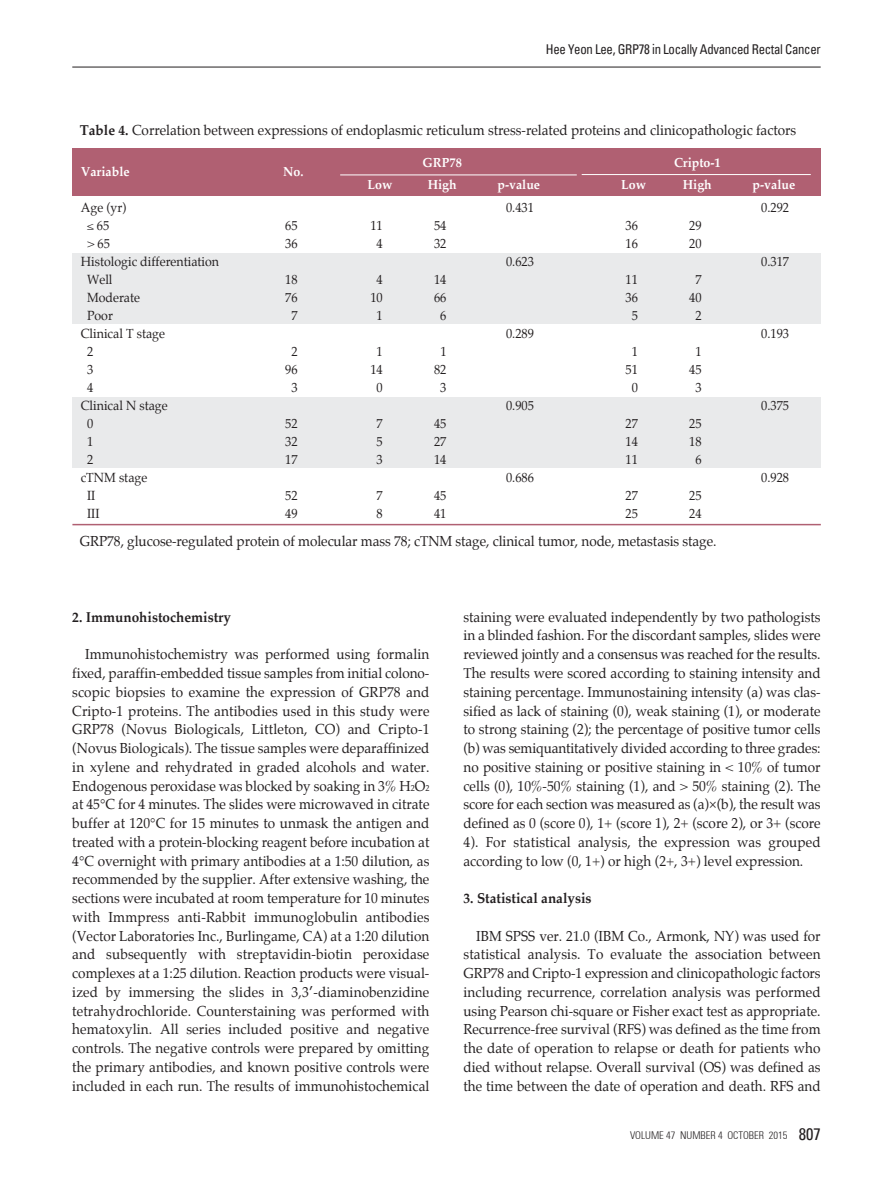
<style>
.page{position:relative;width:893px;height:1191px;background:#fff}
.page>*{position:absolute;margin:0;border:0;box-sizing:border-box;transform-origin:0 0}
.t1{font:14.25px/18.8px "Palatino";color:#231f20;text-align:justify;scale:.95 1}
.t2{font:700 14.25px "Palatino";color:#231f20;scale:.95 1}
.t3{font:condensed 13.5px "Univers";letter-spacing:-.025em;color:#231f20;scale:.95 1}
.t4{font:13.05px "Palatino";color:#231f20;scale:.95 1}
.t5{font:700 13.05px "Palatino";color:#fff;scale:.95 1}
.t6{font:300 condensed 10.5px "Univers";color:#231f20}
.s1{font-weight:700}
.s2{font-size:8.55px}
.s3{font-family:"Lucida Grande"}
.s4{font-weight:400;font-size:16.5px}
</style>
<div class="page">
<hr style="left:72px;top:67px;width:749px;height:1px;background:#231f20">
<div style="left:72px;top:148px;width:749px;height:48px;background:#b06072"></div>
<div style="left:72px;top:253px;width:749px;height:71px;background:#e9eaeb"></div>
<div style="left:72px;top:397px;width:749px;height:71px;background:#e9eaeb"></div>
<hr style="left:340px;top:174px;width:237px;height:1px;background:#fff">
<hr style="left:72px;top:524px;width:749px;height:1px;background:#b06072">
<hr style="left:582px;top:174px;width:229px;height:1px;background:#fff">
<p class="t3" style="left:546px;top:41px;width:291px">Hee Yeon Lee, GRP78 in Locally Advanced Rectal Cancer</p>
<p class="t1" style="left:80px;top:122px;width:756px"><span class="s1">Table 4.</span> Correlation between expressions of endoplasmic reticulum stress-related proteins and clinicopathologic factors</p>
<p class="t5" style="left:81px;top:165px;width:53px">Variable</p>
<p class="t5" style="left:283px;top:165px;width:23px">No.</p>
<p class="t5" style="left:423px;top:156px;width:43px">GRP78</p>
<p class="t5" style="left:674px;top:156px;width:51px">Cripto-1</p>
<p class="t5" style="left:368px;top:179px;width:28px">Low</p>
<p class="t5" style="left:428px;top:179px;width:32px">High</p>
<p class="t5" style="left:497px;top:179px;width:46px">p-value</p>
<p class="t5" style="left:621px;top:179px;width:28px">Low</p>
<p class="t5" style="left:683px;top:179px;width:32px">High</p>
<p class="t5" style="left:753px;top:179px;width:46px">p-value</p>
<p class="t4" style="left:81px;top:201px;width:50px">Age (yr)</p>
<p class="t4" style="left:506px;top:201px;width:31px">0.431</p>
<p class="t4" style="left:761px;top:201px;width:31px">0.292</p>
<p class="t4" style="left:87px;top:219px;width:25px">" 65</p>
<p class="t4" style="left:285px;top:219px;width:15px">65</p>
<p class="t4" style="left:370px;top:219px;width:15px">11</p>
<p class="t4" style="left:434px;top:219px;width:15px">54</p>
<p class="t4" style="left:625px;top:219px;width:15px">36</p>
<p class="t4" style="left:689px;top:219px;width:15px">29</p>
<p class="t4" style="left:87px;top:237px;width:26px">&gt; 65</p>
<p class="t4" style="left:285px;top:237px;width:15px">36</p>
<p class="t4" style="left:377px;top:237px;width:8px">4</p>
<p class="t4" style="left:434px;top:237px;width:15px">32</p>
<p class="t4" style="left:625px;top:237px;width:15px">16</p>
<p class="t4" style="left:689px;top:237px;width:15px">20</p>
<p class="t4" style="left:81px;top:255px;width:147px">Histologic differentiation</p>
<p class="t4" style="left:506px;top:255px;width:31px">0.623</p>
<p class="t4" style="left:761px;top:255px;width:31px">0.317</p>
<p class="t4" style="left:87px;top:273px;width:28px">Well</p>
<p class="t4" style="left:285px;top:273px;width:15px">18</p>
<p class="t4" style="left:377px;top:273px;width:8px">4</p>
<p class="t4" style="left:434px;top:273px;width:15px">14</p>
<p class="t4" style="left:625px;top:273px;width:15px">11</p>
<p class="t4" style="left:695px;top:273px;width:8px">7</p>
<p class="t4" style="left:87px;top:291px;width:57px">Moderate</p>
<p class="t4" style="left:285px;top:291px;width:15px">76</p>
<p class="t4" style="left:370px;top:291px;width:15px">10</p>
<p class="t4" style="left:434px;top:291px;width:15px">66</p>
<p class="t4" style="left:625px;top:291px;width:15px">36</p>
<p class="t4" style="left:689px;top:291px;width:15px">40</p>
<p class="t4" style="left:87px;top:309px;width:29px">Poor</p>
<p class="t4" style="left:291px;top:309px;width:8px">7</p>
<p class="t4" style="left:377px;top:309px;width:8px">1</p>
<p class="t4" style="left:440px;top:309px;width:8px">6</p>
<p class="t4" style="left:632px;top:309px;width:8px">5</p>
<p class="t4" style="left:695px;top:309px;width:8px">2</p>
<p class="t4" style="left:81px;top:327px;width:90px">Clinical T stage</p>
<p class="t4" style="left:506px;top:327px;width:31px">0.289</p>
<p class="t4" style="left:761px;top:327px;width:31px">0.193</p>
<p class="t4" style="left:87px;top:345px;width:8px">2</p>
<p class="t4" style="left:291px;top:345px;width:8px">2</p>
<p class="t4" style="left:377px;top:345px;width:8px">1</p>
<p class="t4" style="left:440px;top:345px;width:8px">1</p>
<p class="t4" style="left:632px;top:345px;width:8px">1</p>
<p class="t4" style="left:695px;top:345px;width:8px">1</p>
<p class="t4" style="left:87px;top:363px;width:8px">3</p>
<p class="t4" style="left:285px;top:363px;width:15px">96</p>
<p class="t4" style="left:370px;top:363px;width:15px">14</p>
<p class="t4" style="left:434px;top:363px;width:15px">82</p>
<p class="t4" style="left:625px;top:363px;width:15px">51</p>
<p class="t4" style="left:689px;top:363px;width:15px">45</p>
<p class="t4" style="left:87px;top:381px;width:8px">4</p>
<p class="t4" style="left:291px;top:381px;width:8px">3</p>
<p class="t4" style="left:377px;top:381px;width:8px">0</p>
<p class="t4" style="left:440px;top:381px;width:8px">3</p>
<p class="t4" style="left:632px;top:381px;width:8px">0</p>
<p class="t4" style="left:695px;top:381px;width:8px">3</p>
<p class="t4" style="left:81px;top:399px;width:93px">Clinical N stage</p>
<p class="t4" style="left:506px;top:399px;width:31px">0.905</p>
<p class="t4" style="left:761px;top:399px;width:31px">0.375</p>
<p class="t4" style="left:87px;top:417px;width:8px">0</p>
<p class="t4" style="left:285px;top:417px;width:15px">52</p>
<p class="t4" style="left:377px;top:417px;width:8px">7</p>
<p class="t4" style="left:434px;top:417px;width:15px">45</p>
<p class="t4" style="left:625px;top:417px;width:15px">27</p>
<p class="t4" style="left:689px;top:417px;width:15px">25</p>
<p class="t4" style="left:87px;top:435px;width:8px">1</p>
<p class="t4" style="left:285px;top:435px;width:15px">32</p>
<p class="t4" style="left:377px;top:435px;width:8px">5</p>
<p class="t4" style="left:434px;top:435px;width:15px">27</p>
<p class="t4" style="left:625px;top:435px;width:15px">14</p>
<p class="t4" style="left:689px;top:435px;width:15px">18</p>
<p class="t4" style="left:87px;top:453px;width:8px">2</p>
<p class="t4" style="left:285px;top:453px;width:15px">17</p>
<p class="t4" style="left:377px;top:453px;width:8px">3</p>
<p class="t4" style="left:434px;top:453px;width:15px">14</p>
<p class="t4" style="left:625px;top:453px;width:15px">11</p>
<p class="t4" style="left:695px;top:453px;width:8px">6</p>
<p class="t4" style="left:81px;top:471px;width:72px">cTNM stage</p>
<p class="t4" style="left:506px;top:471px;width:31px">0.686</p>
<p class="t4" style="left:761px;top:471px;width:31px">0.928</p>
<p class="t4" style="left:87px;top:489px;width:10px">II</p>
<p class="t4" style="left:285px;top:489px;width:15px">52</p>
<p class="t4" style="left:377px;top:489px;width:8px">7</p>
<p class="t4" style="left:434px;top:489px;width:15px">45</p>
<p class="t4" style="left:625px;top:489px;width:15px">27</p>
<p class="t4" style="left:689px;top:489px;width:15px">25</p>
<p class="t4" style="left:87px;top:507px;width:15px">III</p>
<p class="t4" style="left:285px;top:507px;width:15px">49</p>
<p class="t4" style="left:377px;top:507px;width:8px">8</p>
<p class="t4" style="left:434px;top:507px;width:15px">41</p>
<p class="t4" style="left:625px;top:507px;width:15px">25</p>
<p class="t4" style="left:689px;top:507px;width:15px">24</p>
<p class="t1" style="left:80px;top:532px;width:672px">GRP78, glucose-regulated protein of molecular mass 78; cTNM stage, clinical tumor, node, metastasis stage.</p>
<p class="t2" style="left:72px;top:610px;width:169px">2. Immunohistochemistry</p>
<p class="t1" style="left:72px;top:646px;width:378px;text-indent:13px">Immunohistochemistry was performed using formalin fixed, paraffin-embedded tissue samples from initial colono&shy;scopic biopsies to examine the expression of GRP78 and Cripto-1 proteins. The antibodies used in this study were GRP78 (Novus Biologicals, Littleton, CO) and Cripto-1 (Novus Biologicals). The tissue samples were deparaffinized in xylene and rehydrated in graded alcohols and water.<br>Endogenous peroxidase was blocked by soaking in 3% H<span class="s2">2</span>O<span class="s2">2 </span>at 45°C for 4 minutes. The slides were microwaved in citrate buffer at 120°C for 15 minutes to unmask the antigen and treated with a protein-blocking reagent before incubation at 4°C overnight with primary antibodies at a 1:50 dilution, as recommended by the supplier. After extensive washing, the sections were incubated at room temperature for 10 minutes with Immpress anti-Rabbit immunoglobulin antibodies (Vector Laboratories Inc., Burlingame, CA) at a 1:20 dilution and subsequently with streptavidin-biotin peroxidase complexes at a 1:25 dilution. Reaction products were visual&shy;ized by immersing the slides in 3,3<span class="s3">!</span>-diaminobenzidine tetrahydrochloride. Counterstaining was performed with hematoxylin. All series included positive and negative controls. The negative controls were prepared by omitting the primary antibodies, and known positive controls were included in each run. The results of immunohistochemical</p>
<p class="t1" style="left:463px;top:608px;width:377px">staining were evaluated independently by two pathologists in a blinded fashion. For the discordant samples, slides were reviewed jointly and a consensus was reached for the results.<br>The results were scored according to staining intensity and staining percentage. Immunostaining intensity (a) was clas&shy;sified as lack of staining (0), weak staining (1), or moderate to strong staining (2); the percentage of positive tumor cells (b) was semiquantitatively divided according to three grades: no positive staining or positive staining in &lt; 10% of tumor cells (0), 10%-50% staining (1), and &gt; 50% staining (2). The score for each section was measured as (a)!(b), the result was defined as 0 (score 0), 1+ (score 1), 2+ (score 2), or 3+ (score 4). For statistical analysis, the expression was grouped according to low (0, 1+) or high (2+, 3+) level expression.</p>
<p class="t2" style="left:463px;top:891px;width:136px">3. Statistical analysis</p>
<p class="t1" style="left:463px;top:927px;width:377px;text-indent:13px">IBM SPSS ver. 21.0 (IBM Co., Armonk, NY) was used for statistical analysis. To evaluate the association between GRP78 and Cripto-1 expression and clinicopathologic factors including recurrence, correlation analysis was performed using Pearson chi-square or Fisher exact test as appropriate.<br>Recurrence-free survival (RFS) was defined as the time from the date of operation to relapse or death for patients who died without relapse. Overall survival (OS) was defined as the time between the date of operation and death. RFS and</p>
<p class="t6" style="left:630px;top:1129px;width:192px">VOLUME 47 NUMBER 4 OCTOBER 2015 <span class="s4">807</span></p>
</div>
